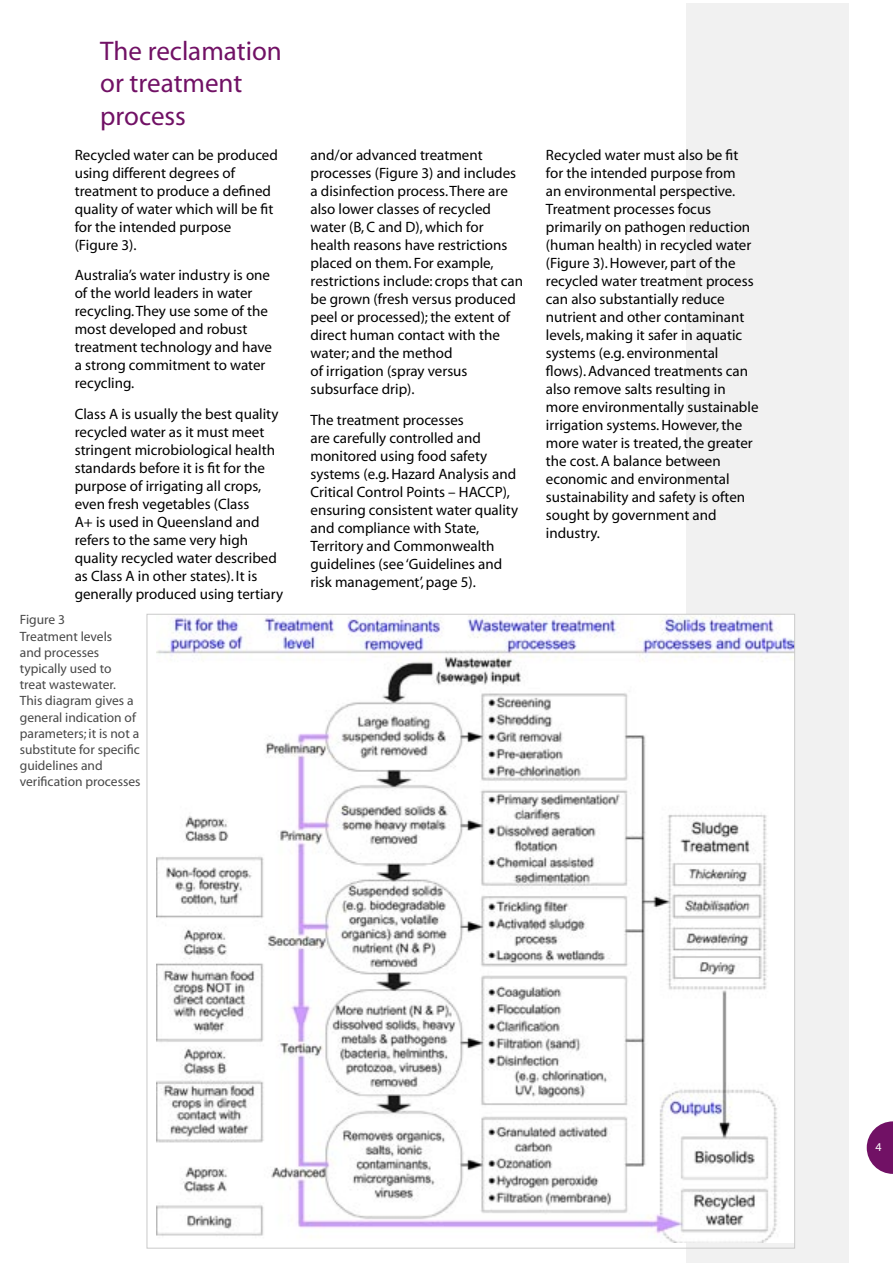
<style>
.page{position:relative;width:893px;height:1263px;background:#fff}
.page>*{position:absolute;margin:0;border:0;box-sizing:border-box;transform-origin:0 0}
.t1{font:27px/32.4px "Myriad";color:#711165}
.t2{font:15px/18px "Myriad";color:#000}
.t3{font:13.5px/16.2px "Myriad";color:#484848}
.t4{font:12px "Myriad";color:#fff}
</style>
<div class="page">
<svg style="left:867px;top:1121px;width:26px;height:53px"></svg>
<div style="left:687px;top:3px;width:162px;height:1260px;background:#f1f1f1"></div>
<img style="left:157px;top:616px;width:636px;height:626px">
<h1 class="t1" style="left:100px;top:36px;width:183px">The reclamation or treatment process</h1>
<p class="t2" style="left:75px;top:146px;width:205px">Recycled water can be produced using different degrees of treatment to produce a defined quality of water which will be fit for the intended purpose (Figure 3).</p>
<p class="t2" style="left:75px;top:267px;width:199px">Australia’s water industry is one of the world leaders in water recycling. They use some of the most developed and robust treatment technology and have a strong commitment to water recycling.</p>
<p class="t2" style="left:75px;top:406px;width:210px">Class A is usually the best quality recycled water as it must meet stringent microbiological health standards before it is fit for the purpose of irrigating all crops, even fresh vegetables (Class<br>A+ is used in Queensland and refers to the same very high quality recycled water described as Class A in other states). It is generally produced using tertiary</p>
<p class="t3" style="left:20px;top:612px;width:122px">Figure 3<br>Treatment levels<br>and processes typically used to treat wastewater.<br>This diagram gives a general indication of parameters; it is not a substitute for specific guidelines and verification processes</p>
<p class="t2" style="left:310px;top:146px;width:214px">and/or advanced treatment processes (Figure 3) and includes a disinfection process. There are also lower classes of recycled water (B, C and D), which for health reasons have restrictions placed on them. For example, restrictions include: crops that can be grown (fresh versus produced peel or processed); the extent of direct human contact with the water; and the method<br>of irrigation (spray versus subsurface drip).</p>
<p class="t2" style="left:310px;top:411px;width:209px">The treatment processes<br>are carefully controlled and monitored using food safety systems (e.g. Hazard Analysis and<br>Critical Control Points – HACCP), ensuring consistent water quality and compliance with State,<br>Territory and Commonwealth guidelines (see ‘Guidelines and risk management’, page 5).</p>
<p class="t2" style="left:546px;top:146px;width:214px">Recycled water must also be fit for the intended purpose from<br>an environmental perspective.<br>Treatment processes focus primarily on pathogen reduction (human health) in recycled water (Figure 3). However, part of the recycled water treatment process can also substantially reduce nutrient and other contaminant levels, making it safer in aquatic systems (e.g. environmental flows). Advanced treatments can also remove salts resulting in more environmentally sustainable irrigation systems. However, the more water is treated, the greater the cost. A balance between economic and environmental sustainability and safety is often sought by government and industry.</p>
<p class="t4" style="left:876px;top:1141px;width:8px">4</p>
</div>
